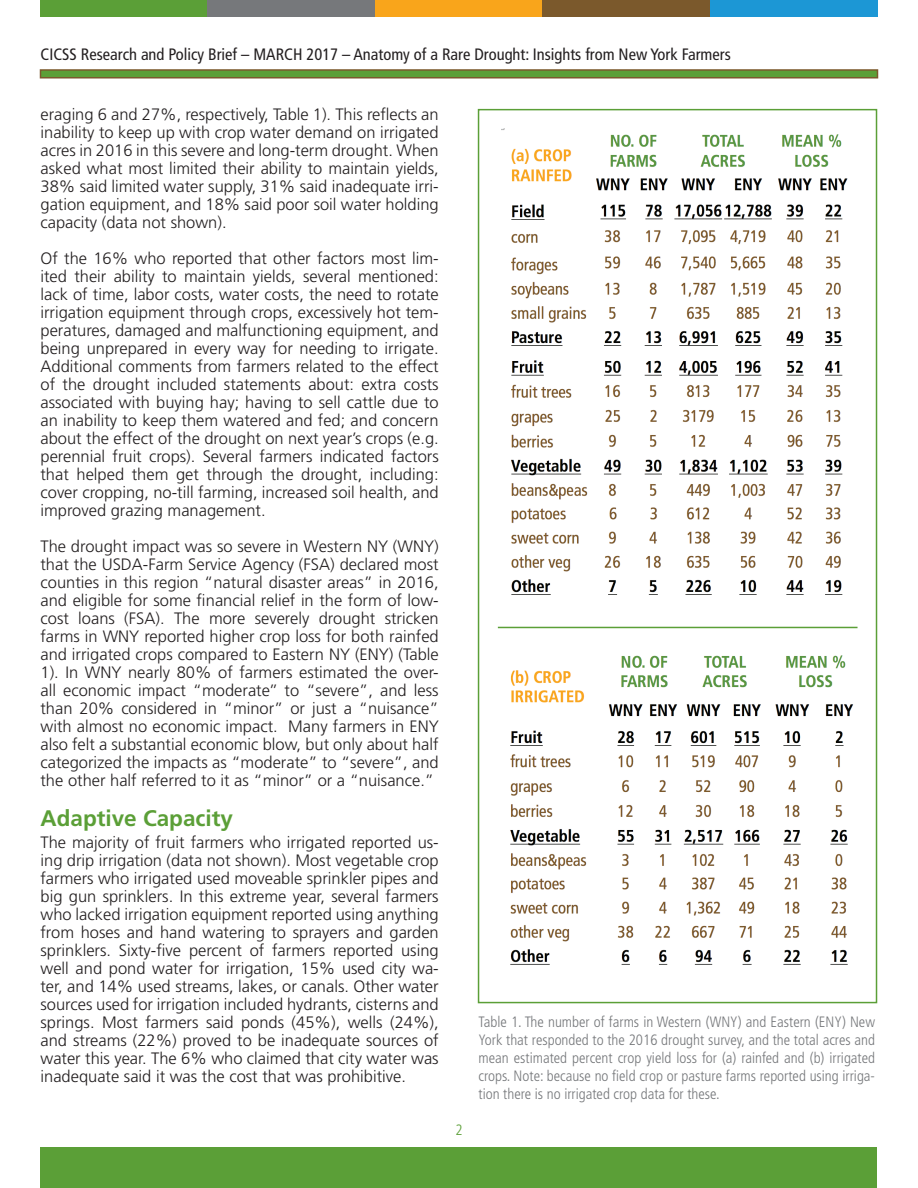
<style>
.page{position:relative;width:918px;height:1188px;background:#fff}
.page>*{position:absolute;margin:0;border:0;box-sizing:border-box;transform-origin:0 0}
.t1{font:700 22.5px "Frutiger LT Std";color:#5b9f37}
.t2{font:300 16.5px/18px "Frutiger LT Std";color:#231f20;text-align:justify}
.t3{font:condensed 16.5px "Frutiger LT Std";color:#231f20}
.t4{font:300 condensed 15px/18px "Frutiger LT Std";color:#76787b;text-align:justify}
.t5{font:300 condensed 15px "Frutiger LT Std";color:#5b9f37}
</style>
<div class="page">
<div style="left:40px;top:69px;width:838px;height:10px;background:#5b9f37;border:2px solid #7b592c"></div>
<div style="left:40px;top:1148px;width:838px;height:40px;background:#5b9f37"></div>
<div style="left:40px;top:0;width:168px;height:17px;background:#5b9f37"></div>
<div style="left:375px;top:0;width:167px;height:17px;background:#f9a51b"></div>
<div style="left:710px;top:0;width:167px;height:17px;background:#1c97d5"></div>
<div style="left:208px;top:0;width:167px;height:17px;background:#76787b"></div>
<div style="left:542px;top:0;width:168px;height:17px;background:#7b592c"></div>
<div style="left:478px;top:109px;width:399px;height:894px;border:2px solid #5b9f37"></div>
<img style="left:501px;top:128px;width:347px;height:467px">
<img style="left:510px;top:655px;width:344px;height:310px">
<hr style="left:498px;top:627px;width:360px;height:1px;background:#5b9f37">
<p class="t3" style="left:40px;top:44px;width:692px">CICSS Research and Policy Brief – MARCH 2017 – Anatomy of a Rare Drought: Insights from New York Farmers</p>
<p class="t2" style="left:40px;top:106px;width:400px">eraging 6 and 27%, respectively, Table 1). This reflects an inability to keep up with crop water demand on irrigated acres in 2016 in this severe and long-term drought. When asked what most limited their ability to maintain yields, 38% said limited water supply, 31% said inadequate irri&shy;gation equipment, and 18% said poor soil water holding capacity (data not shown).</p>
<p class="t2" style="left:40px;top:250px;width:400px">Of the 16% who reported that other factors most lim&shy;ited their ability to maintain yields, several mentioned: lack of time, labor costs, water costs, the need to rotate irrigation equipment through crops, excessively hot tem&shy;peratures, damaged and malfunctioning equipment, and being unprepared in every way for needing to irrigate.<br>Additional comments from farmers related to the effect of the drought included statements about: extra costs associated with buying hay; having to sell cattle due to an inability to keep them watered and fed; and concern about the effect of the drought on next year’s crops (e.g. perennial fruit crops). Several farmers indicated factors that helped them get through the drought, including: cover cropping, no-till farming, increased soil health, and improved grazing management.</p>
<p class="t2" style="left:40px;top:538px;width:400px">The drought impact was so severe in Western NY (WNY) that the USDA-Farm Service Agency (FSA) declared most counties in this region “natural disaster areas” in 2016, and eligible for some financial relief in the form of low&shy;cost loans (FSA). The more severely drought stricken farms in WNY reported higher crop loss for both rainfed and irrigated crops compared to Eastern NY (ENY) (Table 1). In WNY nearly 80% of farmers estimated the over&shy;all economic impact “moderate’’ to “severe”, and less than 20% considered in “minor” or just a “nuisance” with almost no economic impact. Many farmers in ENY also felt a substantial economic blow, but only about half categorized the impacts as “moderate” to “severe”, and the other half referred to it as “minor” or a “nuisance.”</p>
<h1 class="t1" style="left:40px;top:805px;width:194px">Adaptive Capacity</h1>
<p class="t2" style="left:40px;top:834px;width:400px">The majority of fruit farmers who irrigated reported us&shy;ing drip irrigation (data not shown). Most vegetable crop farmers who irrigated used moveable sprinkler pipes and big gun sprinklers. In this extreme year, several farmers who lacked irrigation equipment reported using anything from hoses and hand watering to sprayers and garden sprinklers. Sixty-five percent of farmers reported using well and pond water for irrigation, 15% used city wa&shy;ter, and 14% used streams, lakes, or canals. Other water sources used for irrigation included hydrants, cisterns and springs. Most farmers said ponds (45%), wells (24%), and streams (22%) proved to be inadequate sources of water this year. The 6% who claimed that city water was inadequate said it was the cost that was prohibitive.</p>
<p class="t5" style="left:455px;top:1122px;width:9px">2</p>
<p class="t4" style="left:479px;top:1013px;width:398px">Table 1. The number of farms in Western (WNY) and Eastern (ENY) New York that responded to the 2016 drought survey, and the total acres and mean estimated percent crop yield loss for (a) rainfed and (b) irrigated crops. Note: because no field crop or pasture farms reported using irriga&shy;tion there is no irrigated crop data for these.</p>
</div>
